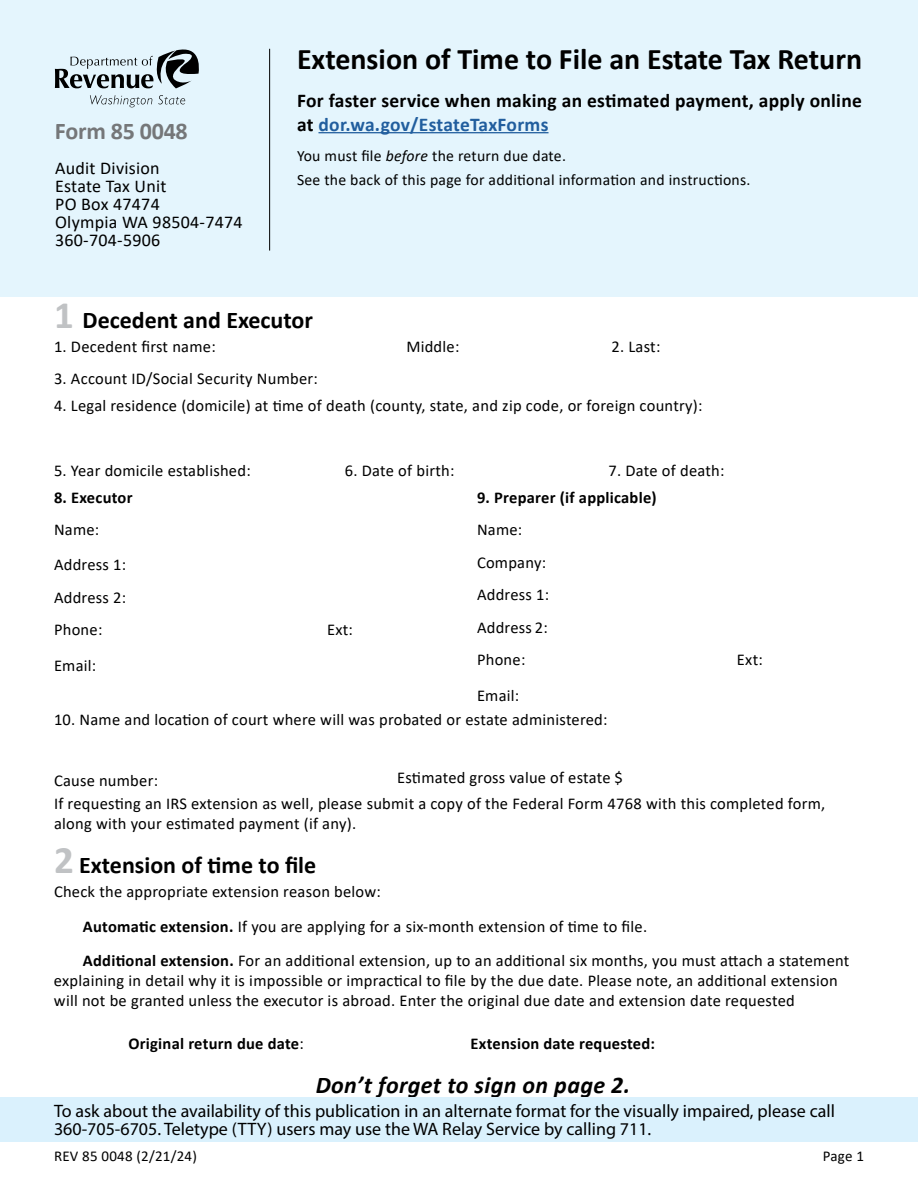
<style>
.page{position:relative;width:918px;height:1188px;background:#fff}
.page>*{position:absolute;margin:0;border:0;box-sizing:border-box;transform-origin:0 0}
.Heading_1__Title_of_form{font:700 30px "Calibri";color:#000}
.Heading_2{font:700 24px "Calibri";color:#000}
.Normal__P{font:italic 700 24px "Calibri";letter-spacing:.015em;color:#000}
.Form_number_at_top{font:700 24px "Calibri";letter-spacing:-.01em;color:#757779}
.Normal__P-2{font:700 19.5px/24px "Calibri";letter-spacing:.015em;color:#000}
.t1{font:18px "Myriad Pro";color:#000}
.Normal__P-3{font:18px "Calibri";letter-spacing:.015em;color:#000}
.Normal__P-4{font:16.5px/19.8px "Calibri";letter-spacing:.015em;color:#000}
.Normal__P-5{font:700 16.5px "Calibri";letter-spacing:.015em;color:#000}
.Normal__P-6{font:15.75px/24px "Calibri";letter-spacing:.015em;color:#000}
.t2{font:15px "Calibri";letter-spacing:.015em;color:#000}
.s1{color:#215e9e}
.s2{font-style:italic}
.s3{font-size:39px;color:#c0c2c4}
.s4{font-weight:700}
.s5{font-weight:400}
</style>
<div class="page">
<div style="left:0;top:0;width:918px;height:297px;background:#e4f5fd"></div>
<hr style="left:318px;top:132px;width:231px;height:1px;background:#215e9e">
<svg style="left:90px;top:95px;width:62px;height:12px"></svg>
<svg style="left:158px;top:95px;width:27px;height:9px"></svg>
<svg style="left:55px;top:49px;width:144px;height:39px"></svg>
<hr style="left:269px;top:49px;width:1px;height:202px;background:#000">
<div style="left:0;top:1097px;width:918px;height:44px;background:#daf1fd"></div>
<p class="Form_number_at_top" style="left:55px;top:114px;width:134px">Form 85 0048</p>
<p class="Normal__P-3" style="left:55px;top:156px;width:106px">Audit Division</p>
<p class="Normal__P-3" style="left:55px;top:174px;width:113px">Estate Tax Unit</p>
<p class="Normal__P-3" style="left:55px;top:192px;width:106px">PO Box 47474</p>
<p class="Normal__P-3" style="left:55px;top:210px;width:189px">Olympia WA 98504-7474</p>
<p class="Normal__P-3" style="left:55px;top:228px;width:107px">360-704-5906</p>
<h1 class="Heading_1__Title_of_form" style="left:297px;top:38px;width:567px">Extension of Time to File an Estate Tax Return</h1>
<p class="Normal__P-2" style="left:297px;top:88px;width:566px">For faster service when making an estimated payment, apply online at <span class="s1">dor.wa.gov/EstateTaxForms</span></p>
<p class="Normal__P-6" style="left:297px;top:144px;width:455px">You must file <span class="s2">before</span> the return due date.<br>See the back of this page for additional information and instructions.</p>
<h2 class="Heading_2" style="left:54px;top:303px;width:260px"><span class="s3">1</span> Decedent and Executor</h2>
<p class="Normal__P-4" style="left:54px;top:336px;width:163px">1. Decedent first name:</p>
<p class="Normal__P-4" style="left:406px;top:336px;width:55px">Middle:</p>
<p class="Normal__P-4" style="left:611px;top:336px;width:51px">2. Last:</p>
<p class="Normal__P-4" style="left:54px;top:369px;width:266px">3. Account ID/Social Security Number:</p>
<p class="Normal__P-4" style="left:54px;top:395px;width:650px">4. Legal residence (domicile) at time of death (county, state, and zip code, or foreign country):</p>
<p class="Normal__P-4" style="left:54px;top:460px;width:198px">5. Year domicile established:</p>
<p class="Normal__P-4" style="left:345px;top:460px;width:111px">6. Date of birth:</p>
<p class="Normal__P-4" style="left:608px;top:460px;width:118px">7. Date of death:</p>
<p class="Normal__P-5" style="left:54px;top:486px;width:80px">8. Executor</p>
<p class="Normal__P-4" style="left:54px;top:519px;width:47px">Name:</p>
<p class="Normal__P-4" style="left:54px;top:554px;width:74px">Address 1:</p>
<p class="Normal__P-4" style="left:54px;top:587px;width:74px">Address 2:</p>
<p class="Normal__P-4" style="left:54px;top:619px;width:50px">Phone:</p>
<p class="Normal__P-4" style="left:327px;top:619px;width:27px">Ext:</p>
<p class="Normal__P-4" style="left:54px;top:655px;width:44px">Email:</p>
<p class="Normal__P-5" style="left:477px;top:486px;width:181px">9. Preparer (if applicable)</p>
<p class="Normal__P-4" style="left:477px;top:519px;width:47px">Name:</p>
<p class="Normal__P-4" style="left:477px;top:552px;width:71px">Company:</p>
<p class="Normal__P-4" style="left:477px;top:585px;width:74px">Address 1:</p>
<p class="Normal__P-4" style="left:477px;top:617px;width:72px">Address 2:</p>
<p class="Normal__P-4" style="left:477px;top:650px;width:50px">Phone:</p>
<p class="Normal__P-4" style="left:737px;top:650px;width:27px">Ext:</p>
<p class="Normal__P-4" style="left:477px;top:685px;width:44px">Email:</p>
<p class="Normal__P-4" style="left:54px;top:709px;width:555px">10. Name and location of court where will was probated or estate administered:</p>
<p class="Normal__P-4" style="left:54px;top:770px;width:106px">Cause number:</p>
<p class="Normal__P-4" style="left:397px;top:767px;width:227px">Estimated gross value of estate $</p>
<p class="Normal__P-4" style="left:54px;top:794px;width:773px">If requesting an IRS extension as well, please submit a copy of the Federal Form 4768 with this completed form, along with your estimated payment (if any).</p>
<h2 class="Heading_2" style="left:54px;top:848px;width:264px"><span class="s3">2</span> Extension of time to file</h2>
<p class="Normal__P-4" style="left:54px;top:881px;width:328px">Check the appropriate extension reason below:</p>
<p class="Normal__P-4" style="left:83px;top:916px;width:566px"><span class="s4">Automatic extension.</span> If you are applying for a six-month extension of time to file.</p>
<p class="Normal__P-4" style="left:54px;top:950px;width:797px;text-indent:29px"><span class="s4">Additional extension.</span> For an additional extension, up to an additional six months, you must attach a statement explaining in detail why it is impossible or impractical to file by the due date. Please note, an additional extension will not be granted unless the executor is abroad. Enter the original due date and extension date requested</p>
<p class="Normal__P-5" style="left:128px;top:1032px;width:177px">Original return due date<span class="s5">:</span></p>
<p class="Normal__P-5" style="left:471px;top:1032px;width:186px">Extension date requested:</p>
<p class="Normal__P" style="left:316px;top:1068px;width:316px">Don’t forget to sign on page 2.</p>
<p class="t1" style="left:54px;top:1100px;width:782px">To ask about the availability of this publication in an alternate format for the visually impaired, please call</p>
<p class="t1" style="left:54px;top:1118px;width:599px">360-705-6705. Teletype (TTY) users may use the WA Relay Service by calling 711.</p>
<p class="t2" style="left:54px;top:1145px;width:144px">REV 85 0048 (2/21/24)</p>
<p class="t2" style="left:823px;top:1145px;width:43px">Page 1</p>
</div>
